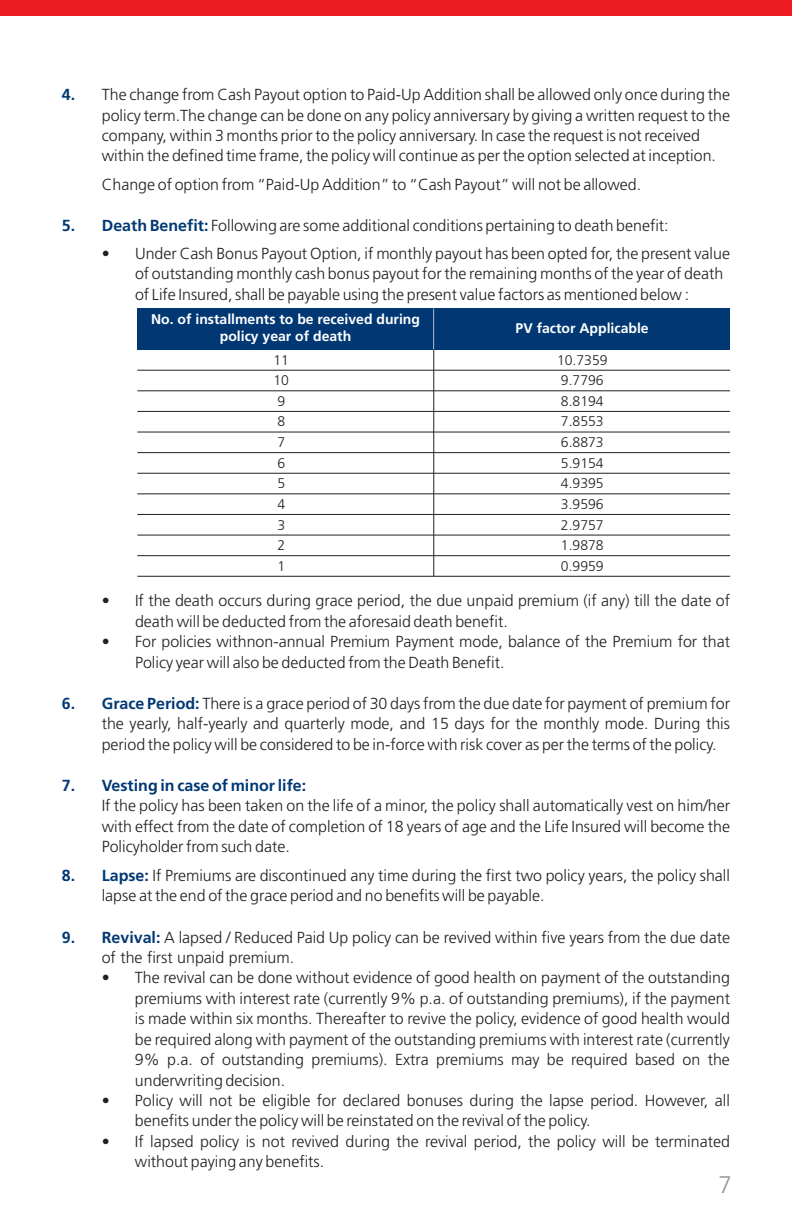
<style>
.page{position:relative;width:792px;height:1224px;background:#fff}
.page>*{position:absolute;margin:0;border:0;box-sizing:border-box;transform-origin:0 0}
.t1{font:300 24px "Frutiger";color:#939598}
.t2{font:300 16px/20.4px "Frutiger";color:#231f20}
.t3{font:700 16px "Frutiger";color:#013874}
.t4{font:300 14px/20.6px "Frutiger";color:#231f20}
.t5{font:700 14px/16.6px "Frutiger";color:#fff;text-align:center}
.s1{font-weight:700;color:#013874}
</style>
<div class="page">
<div style="left:0;top:0;width:792px;height:15px;background:#ee1d23"></div>
<div style="left:137px;top:308px;width:593px;height:42px;background:#013874"></div>
<hr style="left:433px;top:308px;width:1px;height:42px;background:#fff">
<hr style="left:137px;top:576px;width:593px;height:1px;background:#231f20">
<svg style="left:137px;top:555px;width:594px;height:2px"></svg>
<svg style="left:137px;top:534px;width:594px;height:2px"></svg>
<svg style="left:137px;top:513px;width:594px;height:2px"></svg>
<svg style="left:137px;top:493px;width:594px;height:2px"></svg>
<svg style="left:137px;top:472px;width:594px;height:2px"></svg>
<svg style="left:137px;top:452px;width:594px;height:2px"></svg>
<svg style="left:137px;top:431px;width:594px;height:2px"></svg>
<svg style="left:137px;top:410px;width:594px;height:2px"></svg>
<svg style="left:137px;top:390px;width:594px;height:2px"></svg>
<svg style="left:137px;top:369px;width:594px;height:2px"></svg>
<hr style="left:433px;top:350px;width:1px;height:226px;background:#231f20">
<p class="t3" style="left:62px;top:88px;width:15px">4.</p>
<p class="t2" style="left:102px;top:86px;width:630px">The change from Cash Payout option to Paid-Up Addition shall be allowed only once during the policy term.The change can be done on any policy anniversary by giving a written request to the company, within 3 months prior to the policy anniversary. In case the request is not received within the defined time frame, the policy will continue as per the option selected at inception.</p>
<p class="t2" style="left:102px;top:175px;width:541px">Change of option from “Paid-Up Addition” to “Cash Payout” will not be allowed.</p>
<p class="t2" style="left:62px;top:217px;width:608px"><span class="s1">5. Death Benefit:</span> Following are some additional conditions pertaining to death benefit:</p>
<p class="t2" style="left:135px;top:245px;width:597px;text-indent:-33px">• Under Cash Bonus Payout Option, if monthly payout has been opted for, the present value of outstanding monthly cash bonus payout for the remaining months of the year of death of Life Insured, shall be payable using the present value factors as mentioned below :</p>
<p class="t5" style="left:151px;top:313px;width:270px">No. of installments to be received during policy year of death</p>
<p class="t5" style="left:516px;top:321px;width:135px">PV factor Applicable</p>
<p class="t4" style="left:273px;top:351px;width:17px">11<br>10<br>9<br>8<br>7<br>6<br>5<br>4<br>3<br>2<br>1</p>
<p class="t4" style="left:557px;top:351px;width:52px">10.7359<br>9.7796<br>8.8194<br>7.8553<br>6.8873<br>5.9154<br>4.9395<br>3.9596<br>2.9757<br>1.9878<br>0.9959</p>
<p class="t2" style="left:135px;top:592px;width:597px;text-indent:-33px">• If the death occurs during grace period, the due unpaid premium (if any) till the date of death will be deducted from the aforesaid death benefit.</p>
<p class="t2" style="left:135px;top:633px;width:597px;text-indent:-33px">• For policies withnon-annual Premium Payment mode, balance of the Premium for that<br>Policy year will also be deducted from the Death Benefit.</p>
<p class="t2" style="left:62px;top:695px;width:670px"><span class="s1">6. Grace Period:</span> There is a grace period of 30 days from the due date for payment of premium for</p>
<p class="t2" style="left:102px;top:715px;width:630px">the yearly, half-yearly and quarterly mode, and 15 days for the monthly mode. During this period the policy will be considered to be in-force with risk cover as per the terms of the policy.</p>
<p class="t3" style="left:62px;top:779px;width:246px">7. Vesting in case of minor life:</p>
<p class="t2" style="left:102px;top:797px;width:630px;text-align:justify">If the policy has been taken on the life of a minor, the policy shall automatically vest on him/her with effect from the date of completion of 18 years of age and the Life Insured will become the Policyholder from such date.</p>
<p class="t2" style="left:102px;top:887px;width:444px">lapse at the end of the grace period and no benefits will be payable.</p>
<p class="t2" style="left:62px;top:867px;width:670px"><span class="s1">8. Lapse:</span> If Premiums are discontinued any time during the first two policy years, the policy shall</p>
<p class="t2" style="left:62px;top:928px;width:670px"><span class="s1">9. Revival:</span> A lapsed / Reduced Paid Up policy can be revived within five years from the due date</p>
<p class="t2" style="left:102px;top:949px;width:194px">of the first unpaid premium.</p>
<p class="t2" style="left:135px;top:969px;width:597px;text-align:justify;text-indent:-33px">• The revival can be done without evidence of good health on payment of the outstanding premiums with interest rate (currently 9% p.a. of outstanding premiums), if the payment is made within six months. Thereafter to revive the policy, evidence of good health would be required along with payment of the outstanding premiums with interest rate (currently 9% p.a. of outstanding premiums). Extra premiums may be required based on the underwriting decision.</p>
<p class="t2" style="left:135px;top:1092px;width:597px;text-indent:-33px">• Policy will not be eligible for declared bonuses during the lapse period. However, all benefits under the policy will be reinstated on the revival of the policy.</p>
<p class="t2" style="left:135px;top:1133px;width:597px;text-indent:-33px">• If lapsed policy is not revived during the revival period, the policy will be terminated without paying any benefits.</p>
<h1 class="t1" style="left:718px;top:1175px;width:15px">7</h1>
</div>
